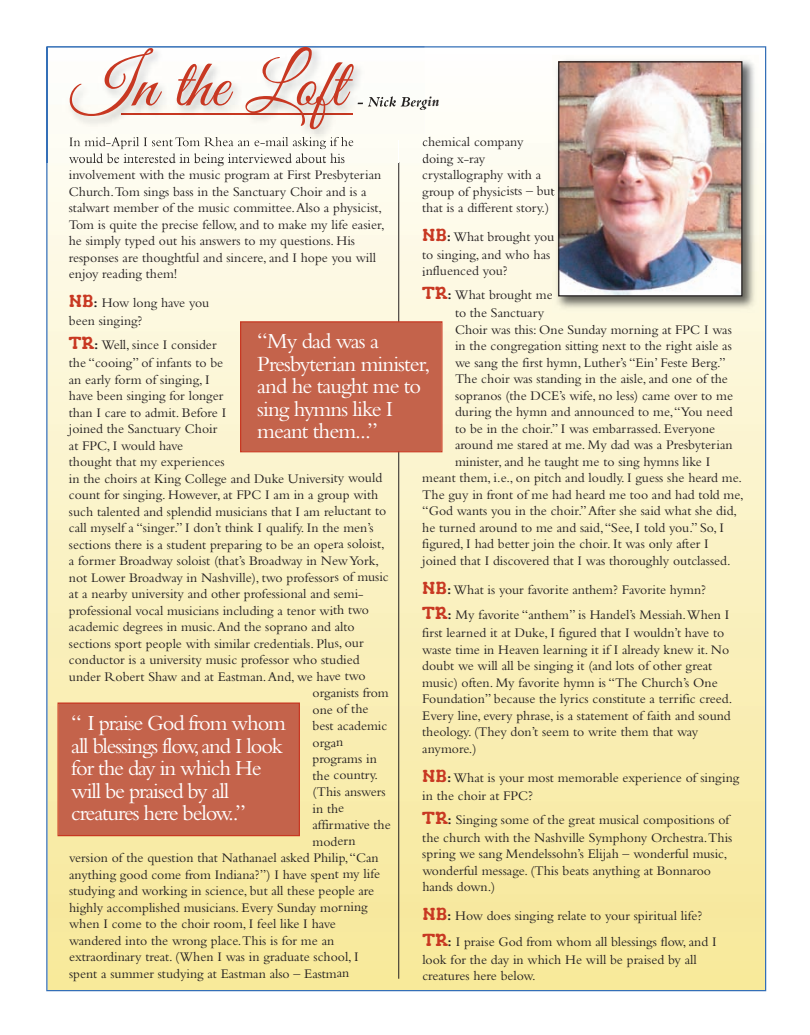
<style>
.page{position:relative;width:810px;height:1035px;background:#fff}
.page>*{position:absolute;margin:0;border:0;box-sizing:border-box;transform-origin:0 0}
.t1{font:68.75px "Great Vibes";color:#c83822}
.t2{font:22.5px/22.5px "Bembo";letter-spacing:-.05em;color:#fff}
.t3{font:13.75px/16.5px "Bembo";color:#231f20}
.s1{font-family:"Gorditas";font-size:17.5px;color:#c83822}
.s2{font-weight:700}
</style>
<div class="page">
<img style="left:48px;top:143px;width:716px;height:846px">
<img style="left:552px;top:59px;width:207px;height:254px">
<img style="left:560px;top:63px;width:180px;height:231px">
<div style="left:558px;top:61px;width:184px;height:235px;border:1px solid #231f20"></div>
<div style="left:59px;top:704px;width:240px;height:131px;background:#c4634b"></div>
<div style="left:57px;top:702px;width:243px;height:134px;border:1px solid #c83822"></div>
<hr style="left:399px;top:141px;width:1px;height:838px;background:#231f20">
<div style="left:241px;top:322px;width:200px;height:129px;background:#c4634b"></div>
<div style="left:240px;top:321px;width:202px;height:131px;border:1px solid #c83822"></div>
<img style="left:46px;top:47px;width:379px;height:115px">
<img style="left:46px;top:46px;width:379px;height:1px">
<img style="left:358px;top:96px;width:67px;height:14px">
<img style="left:69px;top:137px;width:70px;height:12px">
<img style="left:69px;top:153px;width:80px;height:9px">
<svg style="left:423px;top:140px;width:2px;height:6px"></svg>
<svg style="left:423px;top:156px;width:2px;height:6px"></svg>
<svg style="left:399px;top:141px;width:1px;height:21px"></svg>
<h1 class="t1" style="left:71px;top:47px;width:276px">In the Loft</h1>
<p class="t3" style="left:422px;top:135px;width:134px">chemical company doing x-ray crystallography with a group of physicists – but that is a different story.)</p>
<p class="t3" style="left:422px;top:229px;width:134px;line-height:18px"><span class="s1">NB</span><span class="s2">:</span>What brought you to singing, and who has</p>
<p class="t3" style="left:422px;top:261px;width:132px;line-height:24px">influenced you?<br><span class="s1">TR</span><span class="s2">:</span> What brought me</p>
<p class="t3" style="left:455px;top:306px;width:91px">to the Sanctuary</p>
<p class="t3" style="left:455px;top:323px;width:278px">Choir was this: One Sunday morning at FPC I was</p>
<p class="t3" style="left:455px;top:339px;width:278px">in the congregation sitting next to the right aisle as</p>
<p class="t3" style="left:455px;top:356px;width:272px">we sang the first hymn, Luther’s “Ein’ Feste Berg.”</p>
<p class="t3" style="left:455px;top:372px;width:274px">The choir was standing in the aisle, and one of the</p>
<p class="t3" style="left:455px;top:389px;width:280px">sopranos (the DCE’s wife, no less) came over to me</p>
<p class="t3" style="left:455px;top:405px;width:279px">during the hymn and announced to me, “You need</p>
<p class="t3" style="left:455px;top:422px;width:262px">to be in the choir.” I was embarrassed. Everyone</p>
<p class="t3" style="left:455px;top:438px;width:279px">around me stared at me. My dad was a Presbyterian</p>
<p class="t3" style="left:455px;top:455px;width:257px">minister, and he taught me to sing hymns like I</p>
<p class="t3" style="left:422px;top:471px;width:321px">meant them, i.e., on pitch and loudly. I guess she heard me.</p>
<p class="t3" style="left:422px;top:488px;width:323px">The guy in front of me had heard me too and had told me,</p>
<p class="t3" style="left:422px;top:504px;width:316px">“God wants you in the choir.” After she said what she did,</p>
<p class="t3" style="left:422px;top:521px;width:303px">he turned around to me and said, “See, I told you.” So, I</p>
<p class="t3" style="left:422px;top:537px;width:288px">figured, I had better join the choir. It was only after I</p>
<p class="t3" style="left:422px;top:554px;width:310px">joined that I discovered that I was thoroughly outclassed.</p>
<p class="t3" style="left:422px;top:578px;width:309px;line-height:25.5px"><span class="s1">NB</span><span class="s2">:</span>What is your favorite anthem? Favorite hymn?<br><span class="s1">TR</span><span class="s2">:</span> My favorite “anthem” is Handel’s Messiah.When I</p>
<p class="t3" style="left:422px;top:626px;width:312px">first learned it at Duke, I figured that I wouldn’t have to waste time in Heaven learning it if I already knew it. No doubt we will all be singing it (and lots of other great music) often. My favorite hymn is “The Church’s One Foundation” because the lyrics constitute a terrific creed.<br>Every line, every phrase, is a statement of faith and sound theology. (They don’t seem to write them that way anymore.)</p>
<p class="t3" style="left:422px;top:770px;width:319px;line-height:18px"><span class="s1">NB</span><span class="s2">:</span>What is your most memorable experience of singing in the choir at FPC?</p>
<p class="t3" style="left:422px;top:812px;width:312px;line-height:18px"><span class="s1">TR</span><span class="s2">:</span> Singing some of the great musical compositions of the church with the Nashville Symphony Orchestra.This</p>
<p class="t3" style="left:422px;top:847px;width:306px">spring we sang Mendelssohn’s Elijah – wonderful music, wonderful message. (This beats anything at Bonnaroo hands down.)</p>
<p class="t3" style="left:422px;top:905px;width:296px;line-height:25.5px"><span class="s1">NB</span><span class="s2">:</span> How does singing relate to your spiritual life?<br><span class="s1">TR</span><span class="s2">:</span> I praise God from whom all blessings flow, and I</p>
<p class="t3" style="left:422px;top:953px;width:276px">look for the day in which He will be praised by all creatures here below.</p>
<p class="t3" style="left:69px;top:151px;width:317px">would be interested in being interviewed about his involvement with the music program at First Presbyterian Church.Tom sings bass in the Sanctuary Choir and is a stalwart member of the music committee. Also a physicist, Tom is quite the precise fellow, and to make my life easier, he simply typed out his answers to my questions. His responses are thoughtful and sincere, and I hope you will enjoy reading them!</p>
<p class="t3" style="left:69px;top:295px;width:142px;line-height:18px"><span class="s1">NB</span><span class="s2">:</span> How long have you been singing?</p>
<p class="t3" style="left:69px;top:337px;width:156px;line-height:18px"><span class="s1">TR</span><span class="s2">:</span> Well, since I consider the “cooing” of infants to be</p>
<p class="t3" style="left:69px;top:372px;width:142px">an early form of singing, I</p>
<p class="t3" style="left:69px;top:389px;width:156px">have been singing for longer</p>
<p class="t3" style="left:69px;top:405px;width:159px">than I care to admit. Before I</p>
<p class="t3" style="left:69px;top:422px;width:150px">joined the Sanctuary Choir</p>
<p class="t3" style="left:69px;top:438px;width:116px">at FPC, I would have</p>
<p class="t3" style="left:69px;top:455px;width:157px">thought that my experiences</p>
<p class="t3" style="left:69px;top:471px;width:315px">in the choirs at King College and Duke University would</p>
<p class="t3" style="left:69px;top:488px;width:311px">count for singing. However, at FPC I am in a group with</p>
<p class="t3" style="left:69px;top:504px;width:319px">such talented and splendid musicians that I am reluctant to</p>
<p class="t3" style="left:69px;top:521px;width:306px">call myself a “singer.” I don’t think I qualify. In the men’s</p>
<p class="t3" style="left:69px;top:537px;width:317px">sections there is a student preparing to be an opera soloist,</p>
<p class="t3" style="left:69px;top:554px;width:312px">a former Broadway soloist (that’s Broadway in New York,</p>
<p class="t3" style="left:69px;top:570px;width:321px">not Lower Broadway in Nashville), two professors of music</p>
<p class="t3" style="left:69px;top:587px;width:296px">at a nearby university and other professional and semi-</p>
<p class="t3" style="left:69px;top:603px;width:302px">professional vocal musicians including a tenor with two</p>
<p class="t3" style="left:69px;top:620px;width:287px">academic degrees in music. And the soprano and alto</p>
<p class="t3" style="left:69px;top:636px;width:296px">sections sport people with similar credentials. Plus, our</p>
<p class="t3" style="left:69px;top:653px;width:292px">conductor is a university music professor who studied</p>
<p class="t3" style="left:69px;top:669px;width:298px">under Robert Shaw and at Eastman. And, we have two</p>
<p class="t3" style="left:313px;top:686px;width:78px">organists from</p>
<p class="t3" style="left:313px;top:702px;width:57px">one of the</p>
<p class="t3" style="left:313px;top:719px;width:76px">best academic</p>
<p class="t3" style="left:313px;top:735px;width:32px">organ</p>
<p class="t3" style="left:313px;top:752px;width:66px">programs in</p>
<p class="t3" style="left:313px;top:768px;width:67px">the country.</p>
<p class="t3" style="left:313px;top:785px;width:75px">(This answers</p>
<p class="t3" style="left:313px;top:801px;width:33px">in the</p>
<p class="t3" style="left:313px;top:818px;width:80px">affirmative the</p>
<p class="t3" style="left:313px;top:834px;width:45px">modern</p>
<p class="t3" style="left:69px;top:851px;width:311px">version of the question that Nathanael asked Philip, “Can</p>
<p class="t3" style="left:69px;top:867px;width:313px">anything good come from Indiana?”) I have spent my life</p>
<p class="t3" style="left:69px;top:884px;width:307px">studying and working in science, but all these people are</p>
<p class="t3" style="left:69px;top:900px;width:300px">highly accomplished musicians. Every Sunday morning</p>
<p class="t3" style="left:69px;top:917px;width:268px">when I come to the choir room, I feel like I have</p>
<p class="t3" style="left:69px;top:933px;width:267px">wandered into the wrong place.This is for me an</p>
<p class="t3" style="left:69px;top:950px;width:291px">extraordinary treat. (When I was in graduate school, I</p>
<p class="t3" style="left:69px;top:966px;width:282px">spent a summer studying at Eastman also – Eastman</p>
<h2 class="t2" style="left:257px;top:332px;width:175px">“My dad was a<br>Presbyterian minister, and he taught me to sing hymns like I meant them...”</h2>
<h2 class="t2" style="left:71px;top:714px;width:216px">“ I praise God from whom all blessings flow, and I look for the day in which He will be praised by all creatures here below..”</h2>
</div>
